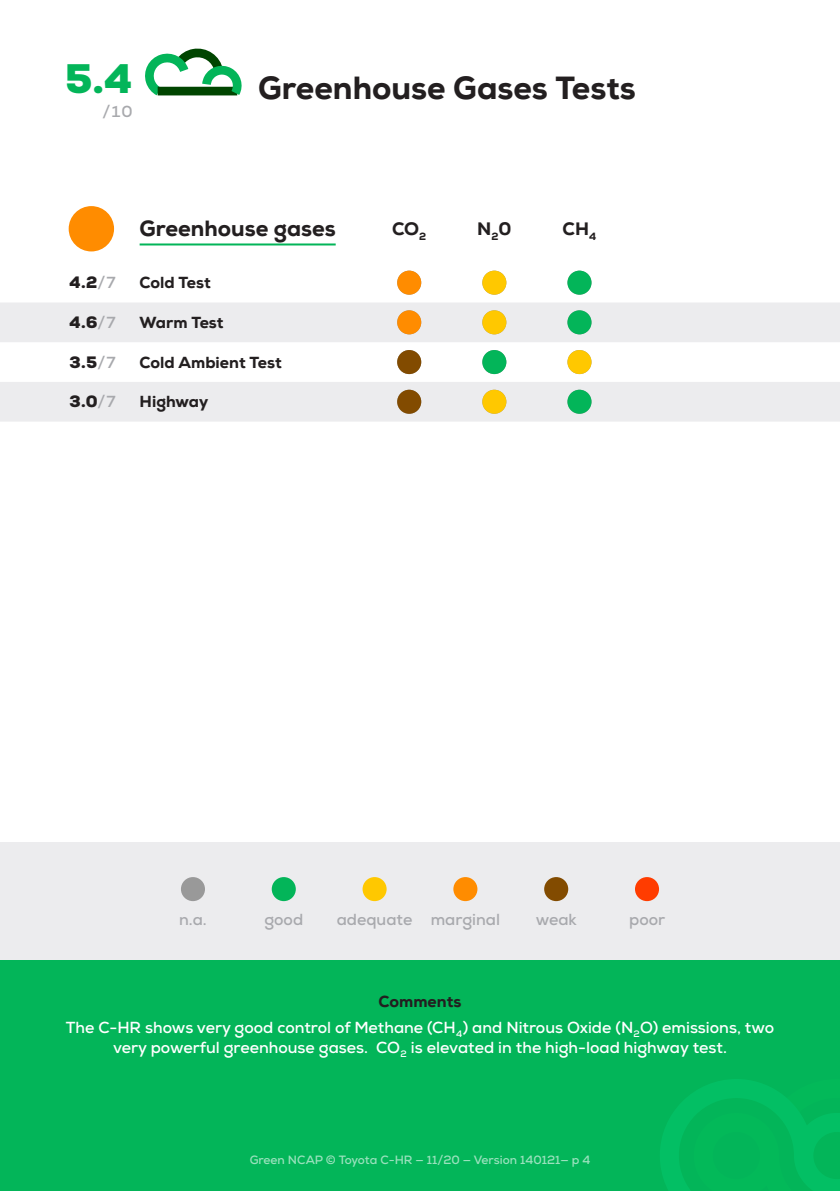
<style>
.page{position:relative;width:840px;height:1191px;background:#fff}
.page>*{position:absolute;margin:0;border:0;box-sizing:border-box;transform-origin:0 0}
.t1{font:900 40px "Nexa";color:#03b559}
.Testtitle{font:800 32px "Nexa";color:#231f20}
.TestSubtitle{font:800 22px "Nexa";color:#231f20}
.TestCategory{font:800 18px "Nexa";color:#231f20}
.CommentsBody{font:700 16px/20px "Nexa";color:#fff;text-align:center}
.Testname{font:800 16px "Nexa";color:#231f20}
.t2{font:700 16px "Nexa";color:#a8a9ad}
.t3{font:900 16px "Nexa";color:#231f20}
.CommentsTitle{font:800 16px "Nexa";color:#231f20}
.AdditionalInfo{font:700 12px "Nexa";color:#9ae1bd}
.s1{font-weight:700;color:#a8a9ad}
</style>
<div class="page">
<div style="left:0;top:960px;width:839px;height:231px;background:#03b559"></div>
<div style="left:0;top:842px;width:839px;height:118px;background:#ececee"></div>
<svg style="left:660px;top:1079px;width:179px;height:112px"></svg>
<div style="left:181px;top:877px;width:24px;height:24px;background:#999;border-radius:50%"></div>
<div style="left:271px;top:877px;width:24px;height:24px;background:#03b559;border-radius:50%"></div>
<div style="left:362px;top:877px;width:24px;height:24px;background:#ffc800;border-radius:50%"></div>
<div style="left:453px;top:877px;width:24px;height:24px;background:#ff8c00;border-radius:50%"></div>
<div style="left:544px;top:877px;width:24px;height:24px;background:#824b00;border-radius:50%"></div>
<div style="left:634px;top:877px;width:24px;height:24px;background:#ff3c00;border-radius:50%"></div>
<svg style="left:0;top:303px;width:839px;height:118px;fill:#ececee"></svg>
<svg style="left:69px;top:206px;width:45px;height:45px;fill:#ff8c00"></svg>
<hr style="left:139px;top:243px;width:196px;height:2px;background:#03b559">
<svg style="left:397px;top:271px;width:24px;height:24px"></svg>
<svg style="left:482px;top:271px;width:24px;height:24px"></svg>
<div style="left:567px;top:271px;width:24px;height:24px;background:#03b559"></div>
<svg style="left:397px;top:310px;width:24px;height:24px"></svg>
<svg style="left:482px;top:310px;width:24px;height:24px"></svg>
<div style="left:567px;top:310px;width:24px;height:24px;background:#03b559"></div>
<svg style="left:397px;top:350px;width:24px;height:24px"></svg>
<svg style="left:482px;top:350px;width:24px;height:24px"></svg>
<svg style="left:567px;top:350px;width:24px;height:24px"></svg>
<svg style="left:397px;top:390px;width:24px;height:24px"></svg>
<svg style="left:482px;top:390px;width:24px;height:24px"></svg>
<div style="left:567px;top:390px;width:24px;height:24px;background:#03b559"></div>
<svg style="left:145px;top:48px;width:94px;height:48px"></svg>
<p class="t1" style="left:65px;top:52px;width:69px">5.4</p>
<p class="t2" style="left:102px;top:101px;width:32px">/10</p>
<p class="Testtitle" style="left:258px;top:68px;width:379px">Greenhouse Gases Tests</p>
<p class="TestSubtitle" style="left:139px;top:215px;width:197px">Greenhouse gases</p>
<p class="TestCategory" style="left:392px;top:217px;width:36px">CO<sub>2</sub></p>
<p class="TestCategory" style="left:477px;top:217px;width:36px">N<sub>2</sub>0</p>
<p class="TestCategory" style="left:562px;top:217px;width:35px">CH<sub>4</sub></p>
<p class="t3" style="left:69px;top:272px;width:49px">4.2<span class="s1">/7</span></p>
<p class="Testname" style="left:139px;top:272px;width:73px">Cold Test</p>
<p class="t3" style="left:69px;top:312px;width:49px">4.6<span class="s1">/7</span></p>
<p class="Testname" style="left:139px;top:312px;width:85px">Warm Test</p>
<p class="t3" style="left:69px;top:351px;width:49px">3.5<span class="s1">/7</span></p>
<p class="Testname" style="left:139px;top:352px;width:143px">Cold Ambient Test</p>
<p class="t3" style="left:69px;top:391px;width:49px">3.0<span class="s1">/7</span></p>
<p class="Testname" style="left:139px;top:391px;width:70px">Highway</p>
<p class="t2" style="left:179px;top:909px;width:29px">n.a.</p>
<p class="t2" style="left:264px;top:909px;width:40px">good</p>
<p class="t2" style="left:336px;top:909px;width:165px">adequate marginal</p>
<p class="t2" style="left:535px;top:909px;width:43px">weak</p>
<p class="t2" style="left:628px;top:909px;width:38px">poor</p>
<p class="CommentsTitle" style="left:378px;top:991px;width:84px">Comments</p>
<p class="CommentsBody" style="left:66px;top:1017px;width:709px">The C-HR shows very good control of Methane (CH<sub>4</sub>) and Nitrous Oxide (N<sub>2</sub>O) emissions, two very powerful greenhouse gases. CO<sub>2</sub> is elevated in the high-load highway test.</p>
<p class="AdditionalInfo" style="left:249px;top:1152px;width:342px">Green NCAP © Toyota C-HR — 11/20 — Version 140121— p 4</p>
</div>
